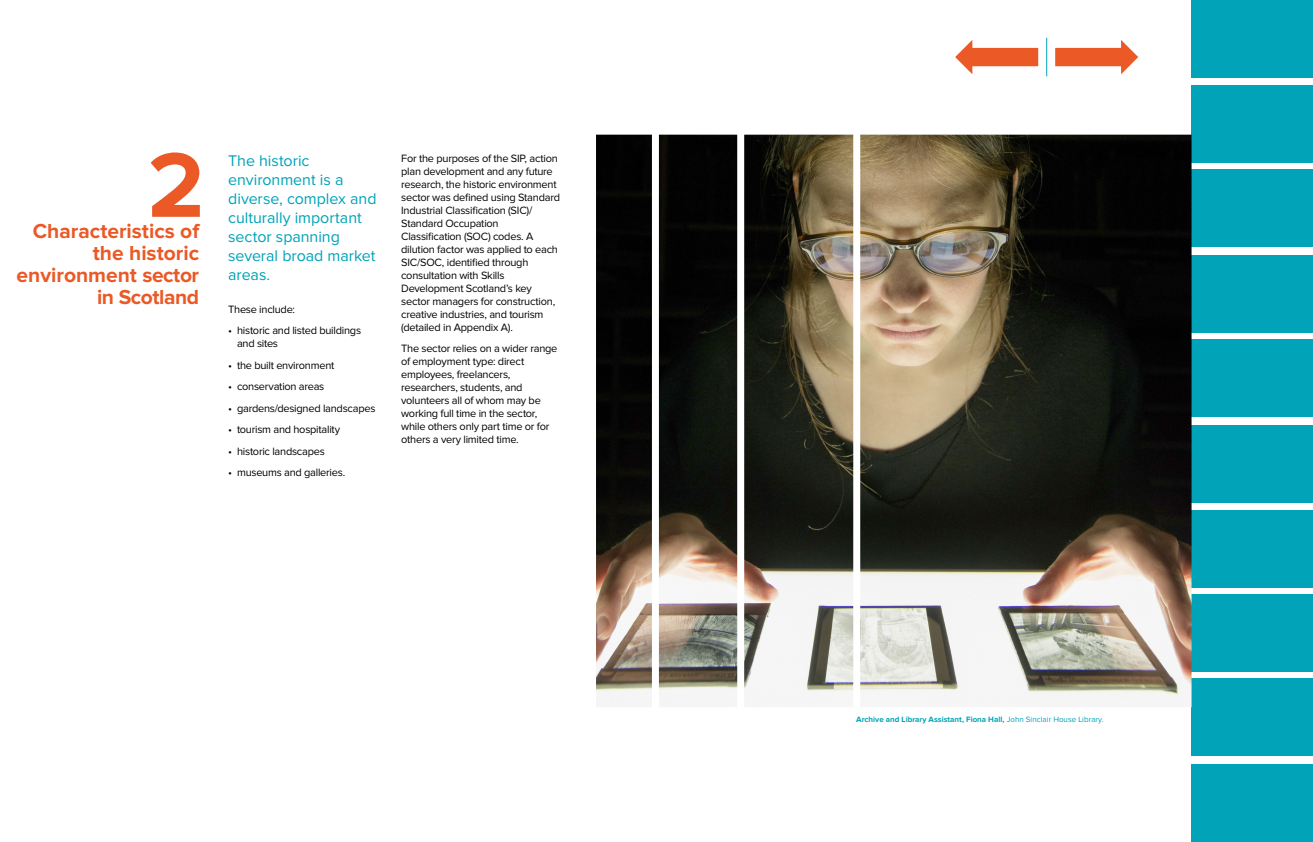
<style>
.page{position:relative;width:1313px;height:842px;background:#fff}
.page>*{position:absolute;margin:0;border:0;box-sizing:border-box;transform-origin:0 0}
.t1{font:700 95px "Proxima Nova";color:#ea5926}
.t2{font:700 21px/22px "Proxima Nova";color:#ea5926;text-align:right}
.t3{font:16px/19px "Proxima Nova";letter-spacing:-.005em;color:#00a3b8}
.t4{font:11px/13px "Proxima Nova";letter-spacing:-.02em;color:#000}
.t5{font:700 8px "Proxima Nova";color:#00a3b8}
.s1{font-weight:400}
</style>
<div class="page">
<hr style="left:1046px;top:38px;width:1px;height:38px;background:#00a3b8">
<div style="left:1191px;top:0;width:121px;height:77px;background:#00a3b8"></div>
<div style="left:1191px;top:85px;width:121px;height:77px;background:#00a3b8"></div>
<div style="left:1191px;top:170px;width:121px;height:77px;background:#00a3b8"></div>
<div style="left:1191px;top:255px;width:121px;height:77px;background:#00a3b8"></div>
<div style="left:1191px;top:340px;width:121px;height:77px;background:#00a3b8"></div>
<div style="left:1191px;top:425px;width:121px;height:77px;background:#00a3b8"></div>
<div style="left:1191px;top:510px;width:121px;height:77px;background:#00a3b8"></div>
<div style="left:1191px;top:594px;width:121px;height:78px;background:#00a3b8"></div>
<div style="left:1191px;top:679px;width:121px;height:77px;background:#00a3b8"></div>
<div style="left:1191px;top:764px;width:121px;height:78px;background:#00a3b8"></div>
<svg style="left:1055px;top:40px;width:83px;height:34px"></svg>
<svg style="left:955px;top:40px;width:83px;height:34px"></svg>
<img style="left:596px;top:135px;width:595px;height:572px">
<h1 class="t1" style="left:148px;top:142px;width:58px">2</h1>
<h2 class="t2" style="left:17px;top:243px;width:184px">the historic environment sector in Scotland</h2>
<h2 class="t2" style="left:33px;top:221px;width:168px">Characteristics of</h2>
<h3 class="t3" style="left:228px;top:152px;width:150px">The historic environment is a diverse, complex and culturally important sector spanning several broad market areas.</h3>
<p class="t4" style="left:228px;top:303px;width:68px">These include:</p>
<p class="t4" style="left:237px;top:324px;width:126px;text-indent:-9px">• historic and listed buildings and sites</p>
<p class="t4" style="left:228px;top:359px;width:108px">• the built environment</p>
<p class="t4" style="left:228px;top:380px;width:98px">• conservation areas</p>
<p class="t4" style="left:228px;top:402px;width:149px">• gardens/designed landscapes</p>
<p class="t4" style="left:228px;top:423px;width:114px">• tourism and hospitality</p>
<p class="t4" style="left:228px;top:445px;width:98px">• historic landscapes</p>
<p class="t4" style="left:228px;top:466px;width:118px">• museums and galleries.</p>
<p class="t4" style="left:401px;top:152px;width:160px">For the purposes of the SIP, action plan development and any future research, the historic environment sector was defined using Standard<br>Industrial Classification (SIC)/<br>Standard Occupation<br>Classification (SOC) codes. A dilution factor was applied to each<br>SIC/SOC, identified through consultation with Skills<br>Development Scotland’s key sector managers for construction, creative industries, and tourism (detailed in Appendix A).</p>
<p class="t4" style="left:401px;top:343px;width:158px">The sector relies on a wider range of employment type: direct employees, freelancers, researchers, students, and volunteers all of whom may be working full time in the sector, while others only part time or for others a very limited time.</p>
<p class="t5" style="left:856px;top:716px;width:249px">Archive and Library Assistant, Fiona Hall, <span class="s1">John Sinclair House Library.</span></p>
</div>
